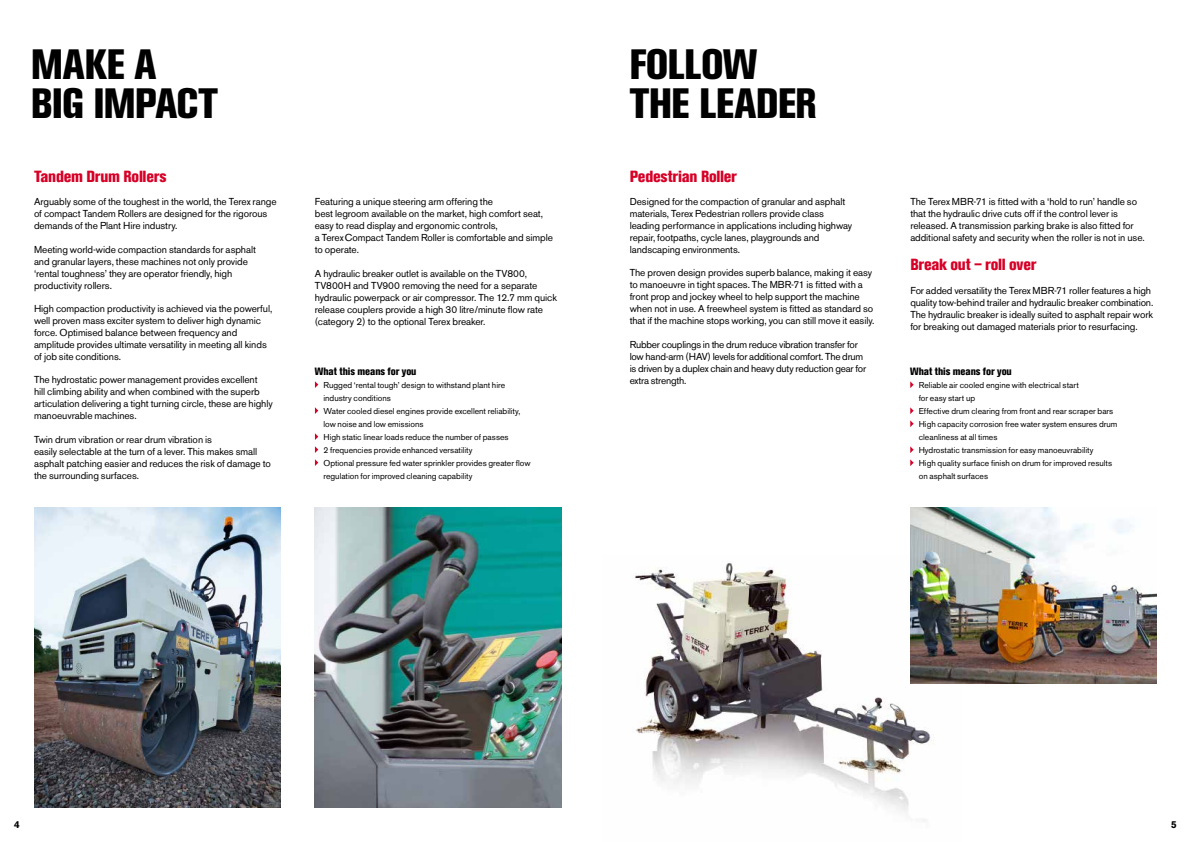
<style>
.page{position:relative;width:1191px;height:842px;background:#fff}
.page>*{position:absolute;margin:0;border:0;box-sizing:border-box;transform-origin:0 0}
.t1{font:800 condensed 42px/39px "Akzidenz Grotesk BE";letter-spacing:-.015em;color:#000}
.t2{font:800 condensed 16px "Akzidenz Grotesk BE";letter-spacing:-.02em;color:#d70027}
.t3{font:800 condensed 10.5px "Akzidenz Grotesk BE";letter-spacing:-.005em;color:#000}
.t4{font:10px/12px "Akzidenz Grotesk BE";letter-spacing:-.01em;color:#000}
.t5{font:700 10px "Akzidenz Grotesk BE";color:#000}
.t6{font:8.5px/13px "Akzidenz Grotesk BE";color:#000}
</style>
<div class="page">
<img style="left:635px;top:563px;width:326px;height:259px">
<svg style="left:910px;top:381px;width:3px;height:7px"></svg>
<svg style="left:910px;top:407px;width:3px;height:7px"></svg>
<svg style="left:910px;top:420px;width:3px;height:7px"></svg>
<svg style="left:910px;top:446px;width:3px;height:7px"></svg>
<svg style="left:910px;top:459px;width:3px;height:7px"></svg>
<img style="left:910px;top:507px;width:247px;height:176px">
<img style="left:315px;top:507px;width:246px;height:301px">
<svg style="left:315px;top:381px;width:3px;height:7px"></svg>
<svg style="left:315px;top:407px;width:3px;height:7px"></svg>
<svg style="left:315px;top:433px;width:3px;height:7px"></svg>
<svg style="left:315px;top:446px;width:3px;height:7px"></svg>
<svg style="left:315px;top:459px;width:3px;height:7px"></svg>
<img style="left:34px;top:507px;width:247px;height:301px">
<h1 class="t1" style="left:31px;top:45px;width:189px">MAKE A<br>BIG IMPACT</h1>
<h2 class="t2" style="left:34px;top:167px;width:134px">Tandem Drum Rollers</h2>
<p class="t4" style="left:34px;top:196px;width:244px">Arguably some of the toughest in the world, the Terex range of compact Tandem Rollers are designed for the rigorous demands of the Plant Hire industry.</p>
<p class="t4" style="left:34px;top:243px;width:223px">Meeting world-wide compaction standards for asphalt and granular layers, these machines not only provide ‘rental toughness’ they are operator friendly, high productivity rollers.</p>
<p class="t4" style="left:34px;top:303px;width:240px">High compaction productivity is achieved via the powerful, well proven mass exciter system to deliver high dynamic force. Optimised balance between frequency and amplitude provides ultimate versatility in meeting all kinds of job site conditions.</p>
<p class="t4" style="left:34px;top:374px;width:240px">The hydrostatic power management provides excellent<br>hill climbing ability and when combined with the superb articulation delivering a tight turning circle, these are highly manoeuvrable machines.</p>
<p class="t4" style="left:34px;top:433px;width:238px">Twin drum vibration or rear drum vibration is<br>easily selectable at the turn of a lever. This makes small asphalt patching easier and reduces the risk of damage to the surrounding surfaces.</p>
<p class="t4" style="left:315px;top:196px;width:240px">Featuring a unique steering arm offering the<br>best legroom available on the market, high comfort seat, easy to read display and ergonomic controls,<br>a TerexCompact Tandem Roller is comfortable and simple to operate.</p>
<p class="t4" style="left:315px;top:267px;width:244px">A hydraulic breaker outlet is available on the TV800, TV800H and TV900 removing the need for a separate hydraulic powerpack or air compressor. The 12.7 mm quick release couplers provide a high 30 litre/minute flow rate (category 2) to the optional Terex breaker.</p>
<p class="t3" style="left:315px;top:365px;width:103px">What this means for you</p>
<p class="t6" style="left:323px;top:379px;width:209px">Rugged ‘rental tough’ design to withstand plant hire industry conditions<br>Water cooled diesel engines provide excellent reliability, low noise and low emissions<br>High static linear loads reduce the number of passes<br>2 frequencies provide enhanced versatility<br>Optional pressure fed water sprinkler provides greater flow regulation for improved cleaning capability</p>
<h1 class="t1" style="left:629px;top:46px;width:189px">FOLLOW<br>THE LEADER</h1>
<h2 class="t2" style="left:629px;top:167px;width:109px">Pedestrian Roller</h2>
<p class="t4" style="left:629px;top:196px;width:224px">Designed for the compaction of granular and asphalt materials, Terex Pedestrian rollers provide class leading performance in applications including highway repair, footpaths, cycle lanes, playgrounds and landscaping environments.</p>
<p class="t4" style="left:629px;top:267px;width:246px">The proven design provides superb balance, making it easy to manoeuvre in tight spaces. The MBR-71 is fitted with a front prop and jockey wheel to help support the machine when not in use. A freewheel system is fitted as standard so that if the machine stops working, you can still move it easily.</p>
<p class="t4" style="left:629px;top:338px;width:238px">Rubber couplings in the drum reduce vibration transfer for low hand-arm (HAV) levels for additional comfort. The drum is driven by a duplex chain and heavy duty reduction gear for extra strength.</p>
<p class="t4" style="left:910px;top:196px;width:236px">The Terex MBR-71 is fitted with a ‘hold to run’ handle so that the hydraulic drive cuts off if the control lever is released. A transmission parking brake is also fitted for additional safety and security when the roller is not in use.</p>
<h2 class="t2" style="left:910px;top:255px;width:127px">Break out – roll over</h2>
<p class="t4" style="left:910px;top:284px;width:244px">For added versatility the Terex MBR-71 roller features a high quality tow-behind trailer and hydraulic breaker combination.<br>The hydraulic breaker is ideally suited to asphalt repair work for breaking out damaged materials prior to resurfacing.</p>
<p class="t3" style="left:910px;top:365px;width:103px">What this means for you</p>
<p class="t6" style="left:918px;top:379px;width:200px">Reliable air cooled engine with electrical start<br>for easy start up<br>Effective drum clearing from front and rear scraper bars High capacity corrosion free water system ensures drum cleanliness at all times<br>Hydrostatic transmission for easy manoeuvrability<br>High quality surface finish on drum for improved results on asphalt surfaces</p>
<p class="t5" style="left:14px;top:818px;width:7px">4</p>
<p class="t5" style="left:1171px;top:818px;width:7px">5</p>
</div>
